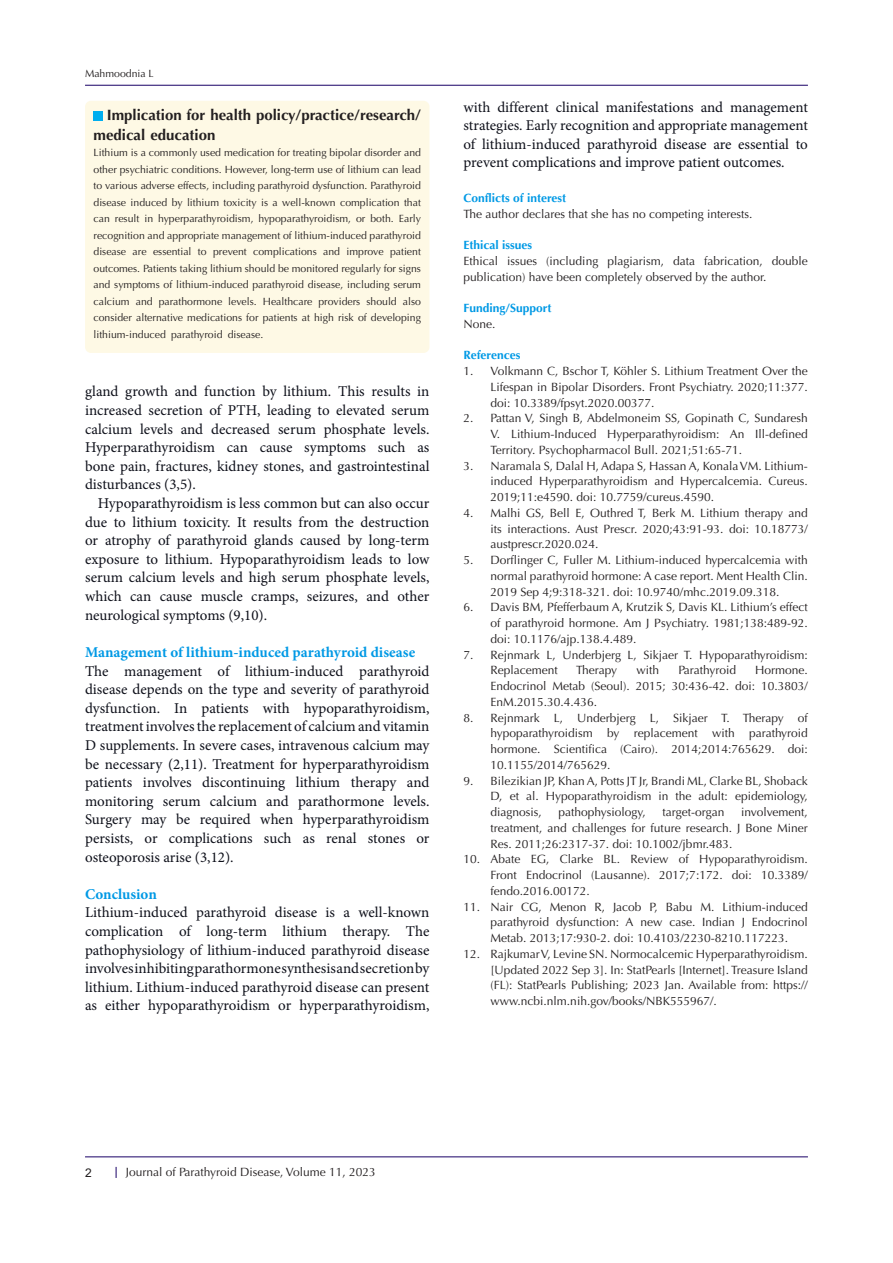
<style>
.page{position:relative;width:893px;height:1263px;background:#fff}
.page>*{position:absolute;margin:0;border:0;box-sizing:border-box;transform-origin:0 0}
.Normal__Web{font:15px/18.6px "Minion Pro";letter-spacing:-.005em;color:#0e101a;text-align:justify}
.t1{font:700 15px/19.5px "Optima LT Std";color:#231f20}
.Normal__Web-2{font:700 15px "Minion Pro";color:#0099e5}
.t2{font:12px/15.8px "Optima LT Std";color:#231f20;text-align:justify}
.Normal__Web-3{font:700 12px "Optima LT Std";color:#0099e5}
.t3{font:12px "Arial";color:#231f20}
.t4{font:10.5px/16.5px "Optima LT Std";color:#231f20;text-align:justify}
</style>
<div class="page">
<hr style="left:85px;top:1156px;width:723px;height:1px;background:#190066">
<hr style="left:85px;top:85px;width:723px;height:1px;background:#190066">
<div style="left:85px;top:101px;width:344px;height:252px;background:#fef9e5;border-radius:6px"></div>
<div style="left:94px;top:111px;width:9px;height:9px;background:#00aeef"></div>
<p class="t4" style="left:85px;top:66px;width:70px">Mahmoodnia L</p>
<p class="t1" style="left:94px;top:106px;width:329px;text-indent:13px">Implication for health policy/practice/research/ medical education</p>
<p class="t4" style="left:94px;top:145px;width:329px">Lithium is a commonly used medication for treating bipolar disorder and other psychiatric conditions. However, long-term use of lithium can lead to various adverse effects, including parathyroid dysfunction. Parathyroid disease induced by lithium toxicity is a well-known complication that can result in hyperparathyroidism, hypoparathyroidism, or both. Early recognition and appropriate management of lithium-induced parathyroid disease are essential to prevent complications and improve patient outcomes. Patients taking lithium should be monitored regularly for signs and symptoms of lithium-induced parathyroid disease, including serum calcium and parathormone levels. Healthcare providers should also consider alternative medications for patients at high risk of developing lithium-induced parathyroid disease.</p>
<p class="Normal__Web" style="left:85px;top:382px;width:346px">gland growth and function by lithium. This results in increased secretion of PTH, leading to elevated serum calcium levels and decreased serum phosphate levels.<br>Hyperparathyroidism can cause symptoms such as bone pain, fractures, kidney stones, and gastrointestinal disturbances (3,5).</p>
<p class="Normal__Web" style="left:85px;top:494px;width:346px;text-indent:13px">Hypoparathyroidism is less common but can also occur due to lithium toxicity. It results from the destruction or atrophy of parathyroid glands caused by long-term exposure to lithium. Hypoparathyroidism leads to low serum calcium levels and high serum phosphate levels, which can cause muscle cramps, seizures, and other neurological symptoms (9,10).</p>
<p class="Normal__Web-2" style="left:85px;top:641px;width:332px">Management of lithium-induced parathyroid disease</p>
<p class="Normal__Web" style="left:85px;top:661px;width:346px">The management of lithium-induced parathyroid disease depends on the type and severity of parathyroid dysfunction. In patients with hypoparathyroidism, treatment involves the replacement of calcium and vitamin D supplements. In severe cases, intravenous calcium may be necessary (2,11). Treatment for hyperparathyroidism patients involves discontinuing lithium therapy and monitoring serum calcium and parathormone levels.<br>Surgery may be required when hyperparathyroidism persists, or complications such as renal stones or osteoporosis arise (3,12).</p>
<p class="Normal__Web-2" style="left:85px;top:883px;width:73px">Conclusion</p>
<p class="Normal__Web" style="left:85px;top:903px;width:346px">Lithium-induced parathyroid disease is a well-known complication of long-term lithium therapy. The pathophysiology of lithium-induced parathyroid disease involves inhibiting parathormone synthesis and secretion by lithium. Lithium-induced parathyroid disease can present as either hypoparathyroidism or hyperparathyroidism,</p>
<p class="Normal__Web" style="left:463px;top:98px;width:346px">with different clinical manifestations and management strategies. Early recognition and appropriate management of lithium-induced parathyroid disease are essential to prevent complications and improve patient outcomes.</p>
<p class="Normal__Web-3" style="left:463px;top:191px;width:104px">Conflicts of interest</p>
<p class="t2" style="left:463px;top:206px;width:290px">The author declares that she has no competing interests.</p>
<p class="Normal__Web-3" style="left:463px;top:238px;width:70px">Ethical issues</p>
<p class="t2" style="left:463px;top:253px;width:346px">Ethical issues (including plagiarism, data fabrication, double publication) have been completely observed by the author.</p>
<p class="Normal__Web-3" style="left:463px;top:301px;width:90px">Funding/Support</p>
<p class="t2" style="left:463px;top:316px;width:34px">None.</p>
<p class="Normal__Web-3" style="left:463px;top:348px;width:58px">References</p>
<p class="t2" style="left:490px;top:363px;width:319px;text-indent:-27px">1. Volkmann C, Bschor T, Köhler S. Lithium Treatment Over the Lifespan in Bipolar Disorders. Front Psychiatry. 2020;11:377. doi: 10.3389/fpsyt.2020.00377.</p>
<p class="t2" style="left:490px;top:411px;width:319px;text-indent:-27px">2. Pattan V, Singh B, Abdelmoneim SS, Gopinath C, Sundaresh V. Lithium-Induced Hyperparathyroidism: An Ill-defined Territory. Psychopharmacol Bull. 2021;51:65-71.</p>
<p class="t2" style="left:490px;top:458px;width:319px;text-indent:-27px">3. Naramala S, Dalal H, Adapa S, Hassan A, Konala VM. Lithium&shy;induced Hyperparathyroidism and Hypercalcemia. Cureus.<br>2019;11:e4590. doi: 10.7759/cureus.4590.</p>
<p class="t2" style="left:490px;top:505px;width:319px;text-indent:-27px">4. Malhi GS, Bell E, Outhred T, Berk M. Lithium therapy and its interactions. Aust Prescr. 2020;43:91-93. doi: 10.18773/ austprescr.2020.024.</p>
<p class="t2" style="left:490px;top:552px;width:319px;text-indent:-27px">5. Dorflinger C, Fuller M. Lithium-induced hypercalcemia with normal parathyroid hormone: A case report. Ment Health Clin.<br>2019 Sep 4;9:318-321. doi: 10.9740/mhc.2019.09.318.</p>
<p class="t2" style="left:490px;top:600px;width:319px;text-indent:-27px">6. Davis BM, Pfefferbaum A, Krutzik S, Davis KL. Lithium’s effect of parathyroid hormone. Am J Psychiatry. 1981;138:489-92. doi: 10.1176/ajp.138.4.489.</p>
<p class="t2" style="left:490px;top:647px;width:319px;text-indent:-27px">7. Rejnmark L, Underbjerg L, Sikjaer T. Hypoparathyroidism:<br>Replacement</p>
<p class="t2" style="left:576px;top:663px;width:43px">Therapy</p>
<p class="t2" style="left:636px;top:663px;width:24px">with</p>
<p class="t2" style="left:678px;top:663px;width:59px">Parathyroid</p>
<p class="t2" style="left:490px;top:663px;width:319px;text-indent:265px">Hormone.<br>Endocrinol Metab (Seoul). 2015; 30:436-42. doi: 10.3803/ EnM.2015.30.4.436.</p>
<p class="t2" style="left:490px;top:710px;width:319px;text-indent:-27px">8. Rejnmark L, Underbjerg L, Sikjaer T. Therapy of hypoparathyroidism by replacement with parathyroid hormone. Scientifica (Cairo). 2014;2014:765629. doi:<br>10.1155/2014/765629.</p>
<p class="t2" style="left:490px;top:773px;width:319px;text-indent:-27px">9. Bilezikian JP, Khan A, Potts JT Jr, Brandi ML, Clarke BL, Shoback D, et al. Hypoparathyroidism in the adult: epidemiology, diagnosis,</p>
<p class="t2" style="left:490px;top:804px;width:319px;text-indent:251px">involvement, treatment, and challenges for future research. J Bone Miner Res. 2011;26:2317-37. doi: 10.1002/jbmr.483.</p>
<p class="t2" style="left:490px;top:852px;width:319px;text-indent:-27px">10. Abate EG, Clarke BL. Review of Hypoparathyroidism.<br>Front Endocrinol (Lausanne). 2017;7:172. doi: 10.3389/ fendo.2016.00172.</p>
<p class="t2" style="left:490px;top:899px;width:319px;text-indent:-27px">11. Nair CG, Menon R, Jacob P, Babu M. Lithium-induced parathyroid dysfunction: A new case. Indian J Endocrinol Metab. 2013;17:930-2. doi: 10.4103/2230-8210.117223.</p>
<p class="t2" style="left:490px;top:946px;width:319px;text-indent:-27px">12. Rajkumar V, Levine SN. Normocalcemic Hyperparathyroidism. [Updated 2022 Sep 3]. In: StatPearls [Internet]. Treasure Island (FL): StatPearls Publishing; 2023 Jan. Available from: https:// www.ncbi.nlm.nih.gov/books/NBK555967/.</p>
<p class="t2" style="left:559px;top:804px;width:89px">pathophysiology,</p>
<p class="t2" style="left:662px;top:804px;width:64px">target-organ</p>
<p class="t3" style="left:85px;top:1164px;width:8px">2</p>
<p class="t2" style="left:126px;top:1164px;width:251px">Journal of Parathyroid Disease, Volume 11, 2023</p>
</div>
